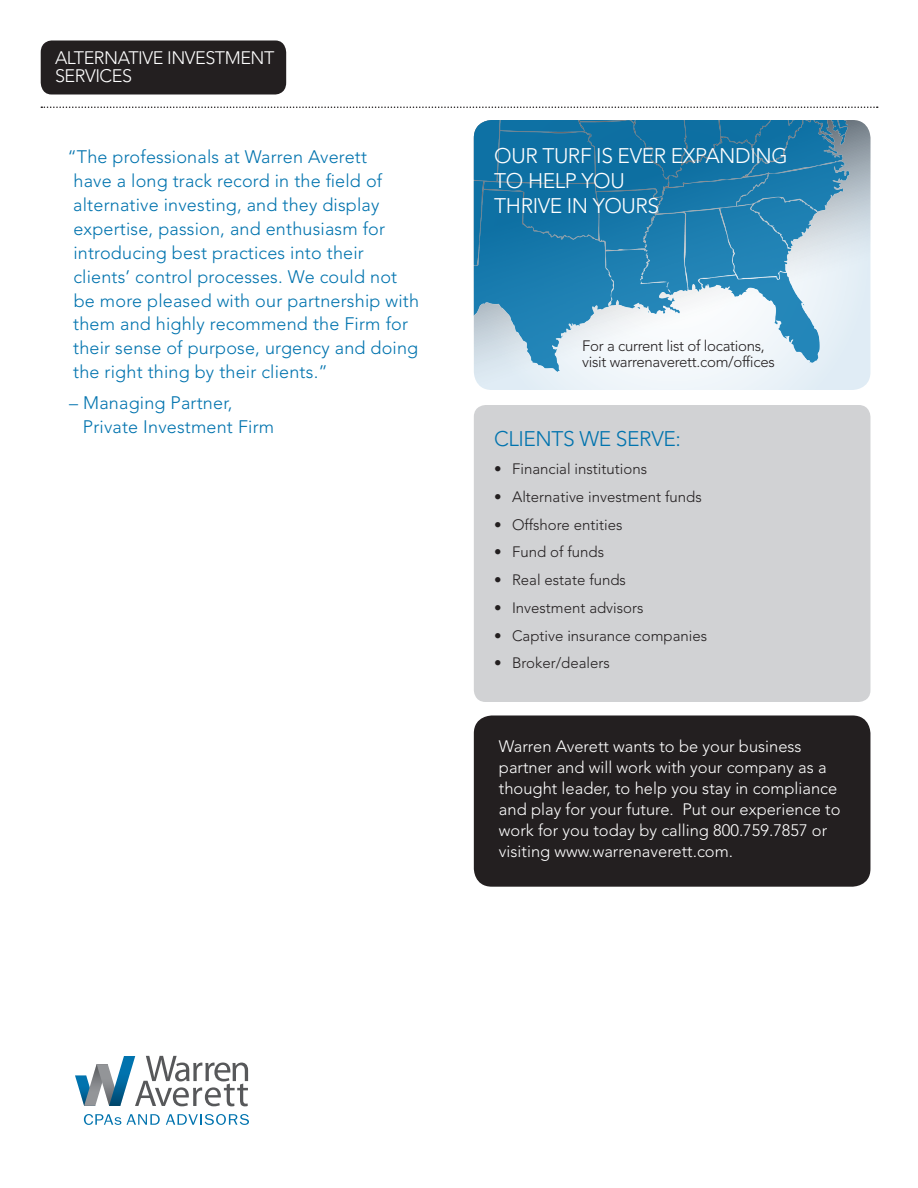
<style>
.page{position:relative;width:918px;height:1188px;background:#fff}
.page>*{position:absolute;margin:0;border:0;box-sizing:border-box;transform-origin:0 0}
.t1{font:300 21px/25.2px "Avenir LT Std";letter-spacing:-.02em;color:#fff}
.t2{font:300 21px "Avenir LT Std";letter-spacing:.05em;color:#0073ae}
.t3{font:300 18px/24px "Avenir LT Std";letter-spacing:.01em;color:#0073ae}
.t4{font:300 18px/18.6px "Avenir LT Std";letter-spacing:-.025em;color:#fff}
.t5{font:300 16.5px/21px "Avenir LT Std";color:#fff}
.t6{font:300 15px "Avenir LT Std";color:#231f20}
.t7{font:300 15px/16.5px "Avenir LT Std";letter-spacing:-.02em;color:#231f20}
</style>
<div class="page">
<div style="left:41px;top:40px;width:245px;height:54px;background:#231f20;border-radius:11px"></div>
<svg style="left:41px;top:106px;width:837px;height:2px"></svg>
<div style="left:474px;top:405px;width:396px;height:297px;background:#d1d2d4;border-radius:12px"></div>
<div style="left:474px;top:716px;width:396px;height:171px;background:#231f20;border-radius:18px"></div>
<img style="left:474px;top:120px;width:396px;height:270px">
<svg style="left:84px;top:1114px;width:37px;height:11px"></svg>
<svg style="left:127px;top:1114px;width:33px;height:11px"></svg>
<svg style="left:166px;top:1114px;width:83px;height:11px"></svg>
<svg style="left:75px;top:1056px;width:173px;height:50px"></svg>
<svg style="left:109px;top:1056px;width:26px;height:50px"></svg>
<p class="t4" style="left:55px;top:48px;width:221px">alternative investm ent<br>Services</p>
<p class="t3" style="left:73px;top:144px;width:347px;text-indent:-6px">“The professionals at Warren Averett<br>have a long track record in the field of alternative investing, and they display expertise, passion, and enthusiasm for introducing best practices into their clients’ control processes. We could not be more pleased with our partnership with them and highly recommend the Firm for their sense of purpose, urgency and doing the right thing by their clients.”</p>
<p class="t3" style="left:83px;top:391px;width:193px;text-indent:-14px">– Managing Partner,<br>Private Investment Firm</p>
<p class="t1" style="left:494px;top:143px;width:292px">OUR TURF IS EVER EXPANDING<br>To HELP</p>
<p class="t1" style="left:494px;top:168px;width:166px;text-indent:87px">YOU<br>THRIVE IN YOURS</p>
<p class="t7" style="left:582px;top:337px;width:194px">For a current list of locations, visit warrenaverett.com/offices</p>
<p class="t2" style="left:494px;top:427px;width:188px">clients we serve:</p>
<p class="t6" style="left:494px;top:460px;width:154px">• Financial institutions</p>
<p class="t6" style="left:494px;top:488px;width:209px">• Alternative investment funds</p>
<p class="t6" style="left:494px;top:516px;width:130px">• Offshore entities</p>
<p class="t6" style="left:494px;top:543px;width:112px">• Fund of funds</p>
<p class="t6" style="left:494px;top:571px;width:133px">• Real estate funds</p>
<p class="t6" style="left:494px;top:599px;width:151px">• Investment advisors</p>
<p class="t6" style="left:494px;top:627px;width:215px">• Captive insurance companies</p>
<p class="t6" style="left:494px;top:654px;width:117px">• Broker/dealers</p>
<p class="t5" style="left:499px;top:736px;width:343px">Warren Averett wants to be your business partner and will work with your company as a thought leader, to help you stay in compliance and play for your future. Put our experience to work for you today by calling 800.759.7857 or visiting www.warrenaverett.com.</p>
</div>
